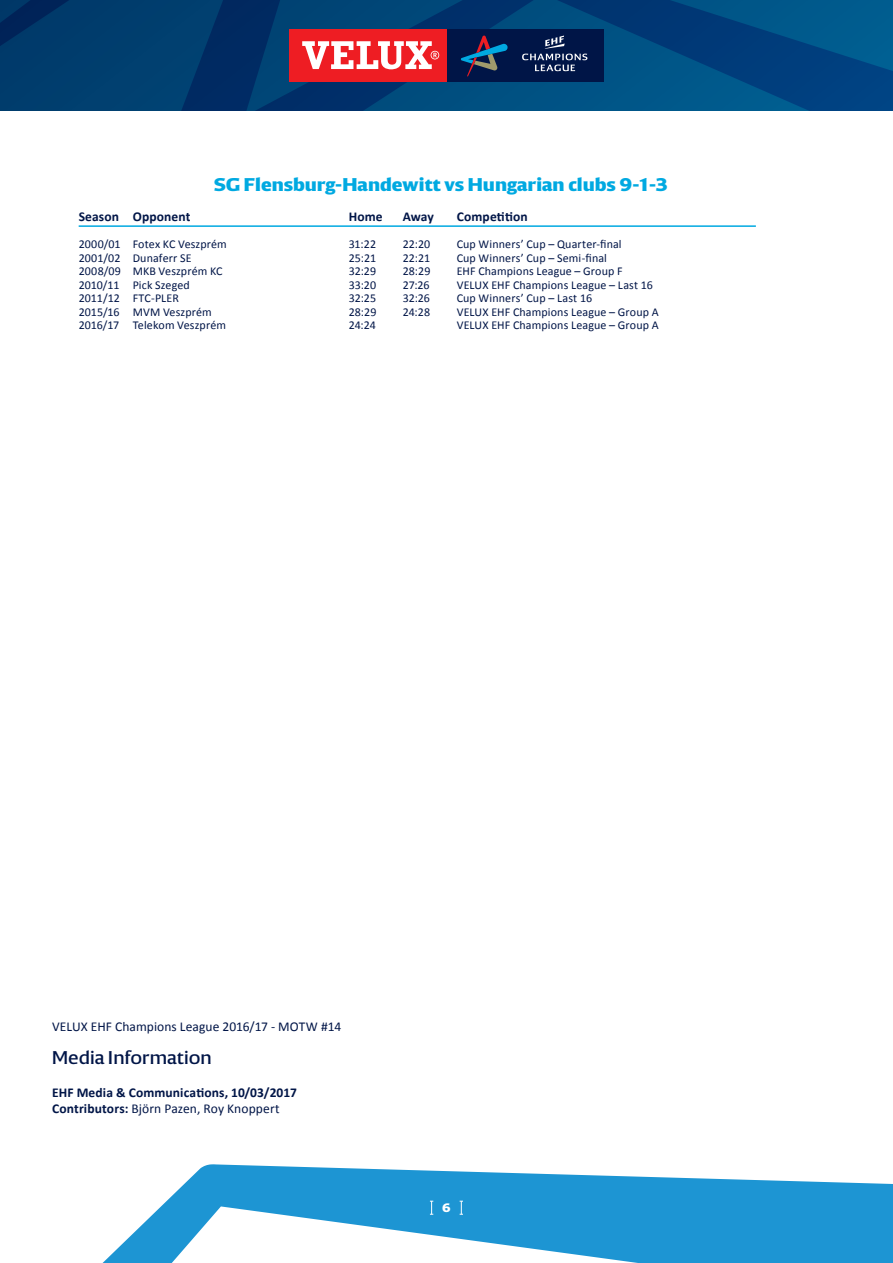
<style>
.page{position:relative;width:893px;height:1263px;background:#fff}
.page>*{position:absolute;margin:0;border:0;box-sizing:border-box;transform-origin:0 0}
.t1{font:800 18px "EHF";color:#00a9e1}
.t2{font:18px "EHF";color:#001547}
.t3{font:700 13.5px/16.5px "Calibri";letter-spacing:.01em;color:#001547}
.t4{font:13.5px "Calibri";letter-spacing:.005em;color:#001547}
.t5{font:12px "Calibri";letter-spacing:.01em;color:#001547}
.t6{font:800 12px "EHF";color:#fff}
.s1{font-weight:400}
</style>
<div class="page">
<svg style="left:102px;top:1164px;width:791px;height:99px;fill:#1d95d3"></svg>
<svg style="left:430px;top:1201px;width:3px;height:14px"></svg>
<svg style="left:460px;top:1201px;width:3px;height:14px"></svg>
<svg style="left:0;top:0;width:893px;height:111px;background:#004277"></svg>
<div style="left:446px;top:29px;width:158px;height:53px;background:#001547"></div>
<svg style="left:461px;top:35px;width:47px;height:42px"></svg>
<div style="left:289px;top:29px;width:157px;height:53px;background:#ee1d23"></div>
<svg style="left:302px;top:41px;width:137px;height:28px"></svg>
<svg style="left:522px;top:36px;width:65px;height:35px"></svg>
<hr style="left:79px;top:225px;width:677px;height:2px;background:#00a9e1">
<h1 class="t1" style="left:214px;top:174px;width:456px">SG Flensburg-Handewitt vs Hungarian clubs 9-1-3</h1>
<p class="t3" style="left:79px;top:209px;width:113px">Season Opponent</p>
<p class="t3" style="left:349px;top:209px;width:35px">Home</p>
<p class="t3" style="left:403px;top:209px;width:33px">Away</p>
<p class="t3" style="left:457px;top:209px;width:73px">Competition</p>
<p class="t5" style="left:79px;top:237px;width:150px">2000/01 Fotex KC Veszprém</p>
<p class="t5" style="left:349px;top:237px;width:29px">31:22</p>
<p class="t5" style="left:403px;top:237px;width:29px">22:20</p>
<p class="t5" style="left:457px;top:237px;width:167px">Cup Winners’ Cup – Quarter-final</p>
<p class="t5" style="left:79px;top:250px;width:114px">2001/02 Dunaferr SE</p>
<p class="t5" style="left:349px;top:250px;width:29px">25:21</p>
<p class="t5" style="left:403px;top:250px;width:29px">22:21</p>
<p class="t5" style="left:457px;top:250px;width:152px">Cup Winners’ Cup – Semi-final</p>
<p class="t5" style="left:79px;top:264px;width:145px">2008/09 MKB Veszprém KC</p>
<p class="t5" style="left:349px;top:264px;width:29px">32:29</p>
<p class="t5" style="left:403px;top:264px;width:29px">28:29</p>
<p class="t5" style="left:457px;top:264px;width:167px">EHF Champions League – Group F</p>
<p class="t5" style="left:79px;top:277px;width:113px">2010/11 Pick Szeged</p>
<p class="t5" style="left:349px;top:277px;width:29px">33:20</p>
<p class="t5" style="left:403px;top:277px;width:29px">27:26</p>
<p class="t5" style="left:457px;top:277px;width:198px">VELUX EHF Champions League – Last 16</p>
<p class="t5" style="left:79px;top:291px;width:102px">2011/12 FTC-PLER</p>
<p class="t5" style="left:349px;top:291px;width:29px">32:25</p>
<p class="t5" style="left:403px;top:291px;width:29px">32:26</p>
<p class="t5" style="left:457px;top:291px;width:137px">Cup Winners’ Cup – Last 16</p>
<p class="t5" style="left:79px;top:304px;width:135px">2015/16 MVM Veszprém</p>
<p class="t5" style="left:349px;top:304px;width:29px">28:29</p>
<p class="t5" style="left:403px;top:304px;width:29px">24:28</p>
<p class="t5" style="left:457px;top:304px;width:204px">VELUX EHF Champions League – Group A</p>
<p class="t5" style="left:79px;top:318px;width:149px">2016/17 Telekom Veszprém</p>
<p class="t5" style="left:349px;top:318px;width:29px">24:24</p>
<p class="t5" style="left:457px;top:318px;width:204px">VELUX EHF Champions League – Group A</p>
<p class="t4" style="left:52px;top:1018px;width:291px">VELUX EHF Champions League 2016/17 - MOTW #14</p>
<h1 class="t2" style="left:52px;top:1047px;width:161px">Media Information</h1>
<p class="t3" style="left:52px;top:1084px;width:246px">EHF Media &amp; Communications, 10/03/2017<br>Contributors: <span class="s1">Björn Pazen, Roy Knoppert</span></p>
<p class="t6" style="left:442px;top:1201px;width:10px">6</p>
</div>
